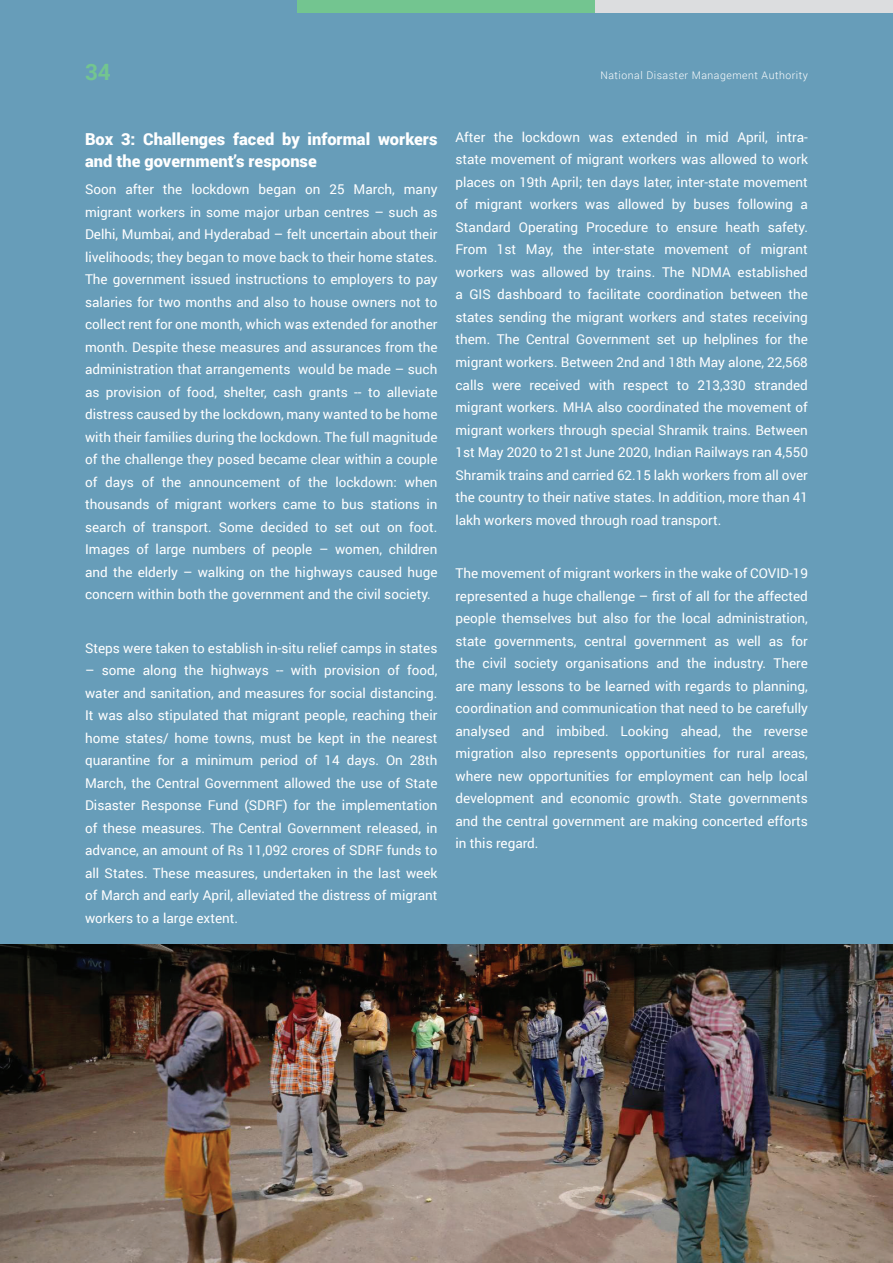
<style>
.page{position:relative;width:893px;height:1263px;background:#fff}
.page>*{position:absolute;margin:0;border:0;box-sizing:border-box;transform-origin:0 0}
.t1{font:700 22.5px "Roboto";color:#73c590}
.t2{font:900 16.5px/22.5px "Roboto";color:#fff}
.t3{font:13.5px/22.5px "Roboto";color:#fff;text-align:justify}
.t4{font:300 10.5px "Roboto";letter-spacing:.05em;color:#fff}
</style>
<div class="page">
<img style="left:0;top:944px;width:892px;height:318px">
<div style="left:0;top:13px;width:893px;height:931px;background:#679db9"></div>
<hr style="left:892px;top:85px;width:1px;height:460px;background:#f7f7f8">
<hr style="left:892px;top:872px;width:1px;height:391px;background:#7fb8d9">
<div style="left:0;top:0;width:298px;height:13px;background:#679db9"></div>
<div style="left:298px;top:0;width:297px;height:13px;background:#73c590"></div>
<div style="left:595px;top:0;width:298px;height:13px;background:#dcdddf"></div>
<h1 class="t1" style="left:85px;top:56px;width:27px">34</h1>
<p class="t4" style="left:600px;top:68px;width:209px">National Disaster Management Authority</p>
<p class="t2" style="left:85px;top:127px;width:354px">Box 3: Challenges faced by informal workers and the government’s response</p>
<p class="t3" style="left:85px;top:178px;width:354px">Soon after the lockdown began on 25 March, many migrant workers in some major urban centres – such as Delhi, Mumbai, and Hyderabad – felt uncertain about their livelihoods; they began to move back to their home states.<br>The government issued instructions to employers to pay salaries for two months and also to house owners not to collect rent for one month, which was extended for another month. Despite these measures and assurances from the administration that arrangements would be made – such as provision of food, shelter, cash grants -- to alleviate distress caused by the lockdown, many wanted to be home with their families during the lockdown. The full magnitude of the challenge they posed became clear within a couple of days of the announcement of the lockdown: when thousands of migrant workers came to bus stations in search of transport. Some decided to set out on foot.<br>Images of large numbers of people – women, children and the elderly – walking on the highways caused huge concern within both the government and the civil society.</p>
<p class="t3" style="left:85px;top:636px;width:354px">Steps were taken to establish in-situ relief camps in states</p>
<p class="t3" style="left:85px;top:659px;width:354px">– some along the highways -- with provision of food, water and sanitation, and measures for social distancing.<br>It was also stipulated that migrant people, reaching their home states/ home towns, must be kept in the nearest quarantine for a minimum period of 14 days. On 28th March, the Central Government allowed the use of State Disaster Response Fund (SDRF) for the implementation of these measures. The Central Government released, in advance, an amount of Rs 11,092 crores of SDRF funds to all States. These measures, undertaken in the last week of March and early April, alleviated the distress of migrant workers to a large extent.</p>
<p class="t3" style="left:455px;top:125px;width:354px">After the lockdown was extended in mid April, intra&shy;state movement of migrant workers was allowed to work places on 19th April; ten days later, inter-state movement of migrant workers was allowed by buses following a Standard Operating Procedure to ensure heath safety.<br>From 1st May, the inter-state movement of migrant workers was allowed by trains. The NDMA established a GIS dashboard to facilitate coordination between the states sending the migrant workers and states receiving them. The Central Government set up helplines for the migrant workers. Between 2nd and 18th May alone, 22,568 calls were received with respect to 213,330 stranded migrant workers. MHA also coordinated the movement of migrant workers through special Shramik trains. Between 1st May 2020 to 21st June 2020, Indian Railways ran 4,550<br>Shramik trains and carried 62.15 lakh workers from all over the country to their native states. In addition, more than 41 lakh workers moved through road transport.</p>
<p class="t3" style="left:455px;top:561px;width:354px">The movement of migrant workers in the wake of COVID-19 represented a huge challenge – first of all for the affected people themselves but also for the local administration, state governments, central government as well as for the civil society organisations and the industry. There are many lessons to be learned with regards to planning, coordination and communication that need to be carefully analysed and imbibed. Looking ahead, the reverse migration also represents opportunities for rural areas, where new opportunities for employment can help local development and economic growth. State governments and the central government are making concerted efforts in this regard.</p>
</div>
